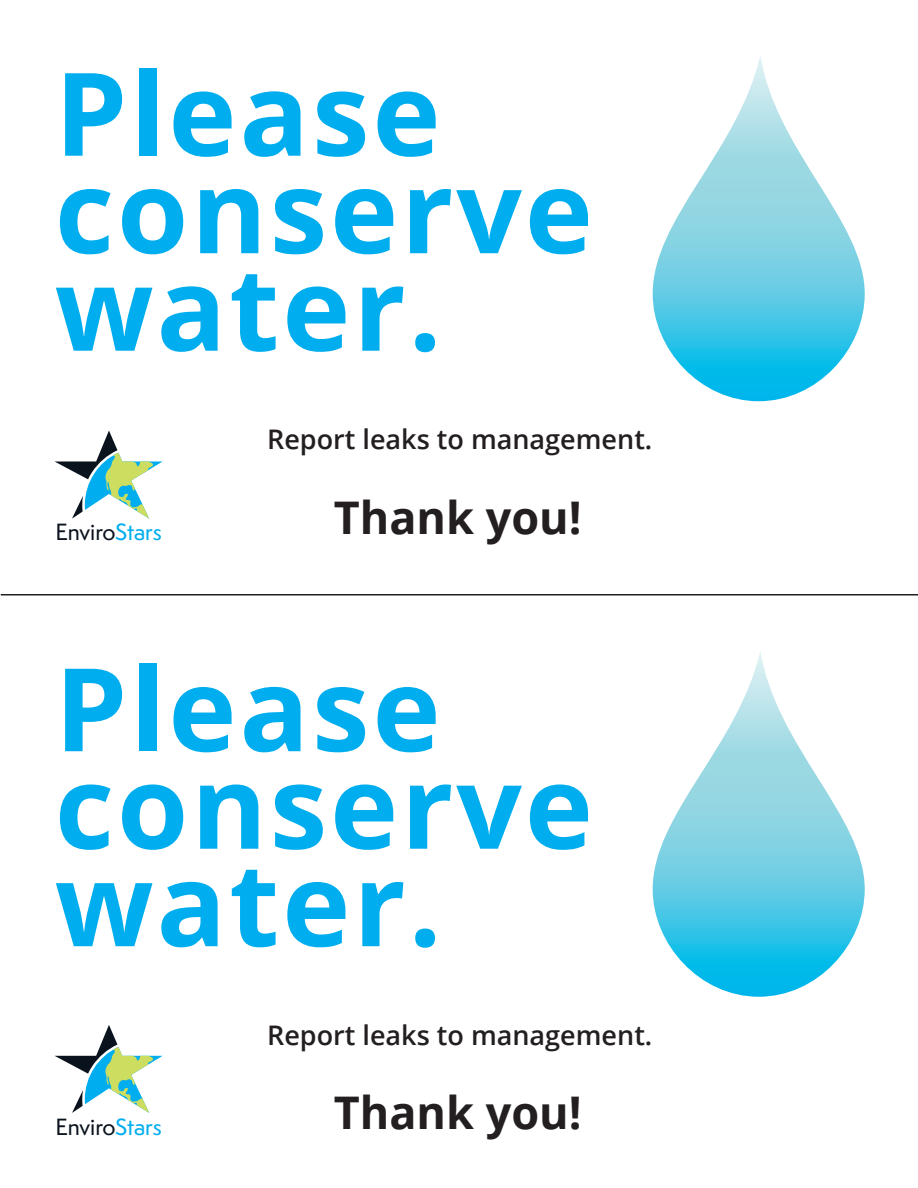
<style>
.page{position:relative;width:918px;height:1188px;background:#fff}
.page>*{position:absolute;margin:0;border:0;box-sizing:border-box;transform-origin:0 0}
.t1{font:700 115.5px/97.5px "Open Sans";letter-spacing:.025em;color:#00aeef}
.t2{font:700 45px "Open Sans";color:#231f20}
.t3{font:600 27px "Open Sans";color:#231f20}
.t4{font:500 21.6px "Semplicita Pro";letter-spacing:-.005em;color:#0a131d}
.s1{color:#00aeef}
</style>
<div class="page">
<svg style="left:653px;top:56px;width:212px;height:345px"></svg>
<hr style="left:1px;top:594px;width:917px;height:2px;background:#231f20">
<svg style="left:653px;top:651px;width:212px;height:346px"></svg>
<svg style="left:55px;top:431px;width:108px;height:88px"></svg>
<svg style="left:55px;top:1025px;width:108px;height:88px"></svg>
<p class="t1" style="left:55px;top:62px;width:387px">Please</p>
<p class="t1" style="left:55px;top:160px;width:540px">conserve water.</p>
<p class="t4" style="left:55px;top:517px;width:108px">Enviro<span class="s1">Stars</span></p>
<p class="t3" style="left:267px;top:421px;width:387px">Report leaks to management.</p>
<p class="t2" style="left:334px;top:486px;width:249px">Thank you!</p>
<p class="t1" style="left:55px;top:658px;width:387px">Please</p>
<p class="t1" style="left:55px;top:755px;width:540px">conserve water.</p>
<p class="t4" style="left:55px;top:1111px;width:108px">Enviro<span class="s1">Stars</span></p>
<p class="t3" style="left:267px;top:1017px;width:387px">Report leaks to management.</p>
<p class="t2" style="left:334px;top:1081px;width:249px">Thank you!</p>
</div>
